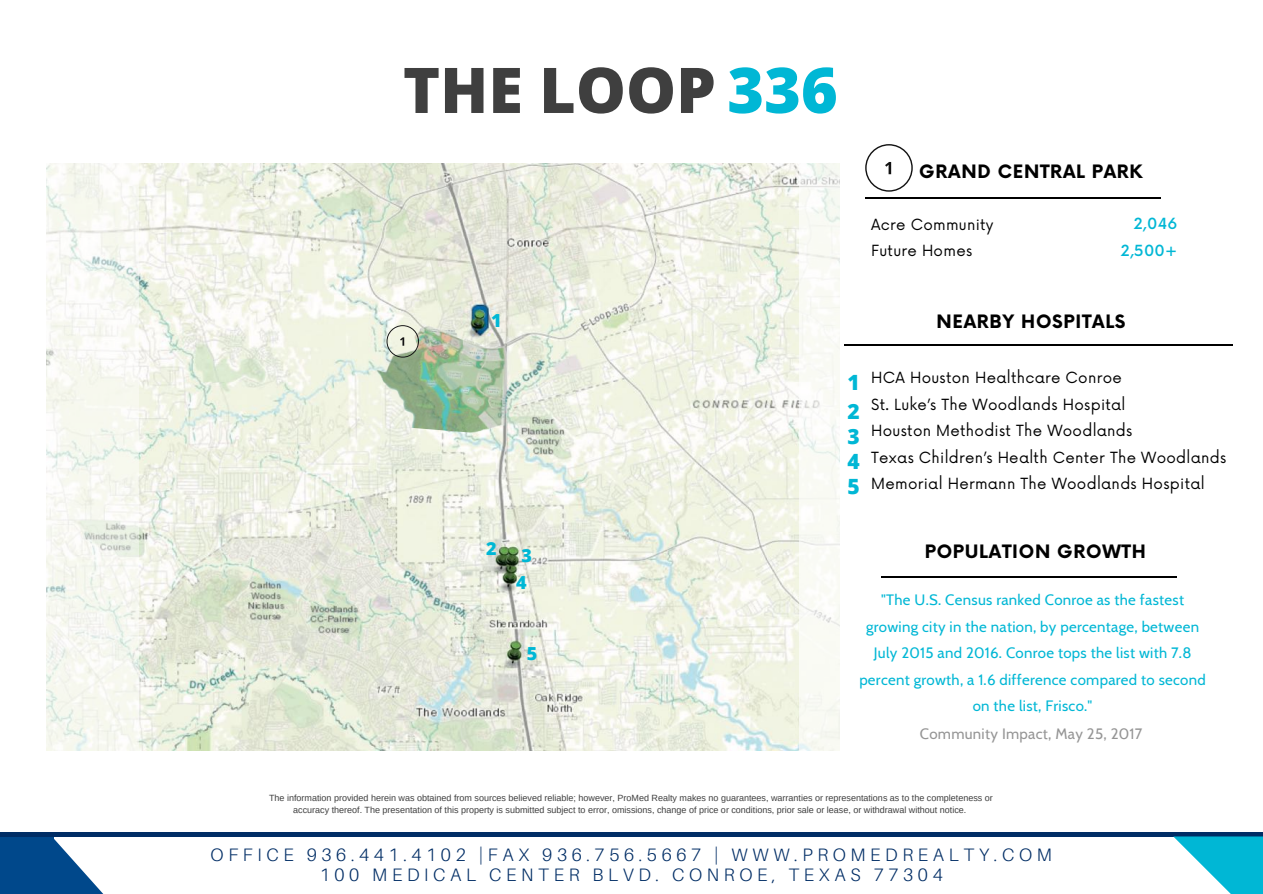
<style>
.page{position:relative;width:1263px;height:894px;background:#fff}
.page>*{position:absolute;margin:0;border:0;box-sizing:border-box;transform-origin:0 0}
.t1{font:800 63px "Open Sans";color:#3f3f3f}
.t2{font:800 21px/24.8px "Open Sans";color:#00b7d5}
.t3{font:300 18px/20.4px "Aileron";letter-spacing:.26em;color:#002d65;text-align:center}
.t4{font:700 18px "Now";letter-spacing:.04em;color:#000}
.t5{font:800 18px/27.6px "Open Sans";color:#00b7d5}
.t6{font:15px/26.4px "Cabin";letter-spacing:.02em;color:#00b7d5;text-align:center}
.t7{font:15px/26.4px "Now";letter-spacing:.02em;color:#000}
.t8{font:15px "Cabin";letter-spacing:.02em;color:#959595}
.t9{font:500 15px/27.5px "Now";letter-spacing:.02em;color:#00b7d5;text-align:right}
.t10{font:9px/12.3px "Arimo";color:#3f3f3f;text-align:center}
.s1{color:#00b7d5}
</style>
<div class="page">
<div style="left:0;top:831px;width:1263px;height:57px;background:#002d65"></div>
<div style="left:0;top:836px;width:1263px;height:57px;background:#fff"></div>
<svg style="left:1173px;top:836px;width:90px;height:57px;fill:#00b7d5"></svg>
<svg style="left:54px;top:836px;width:68px;height:57px"></svg>
<div style="left:0;top:836px;width:54px;height:57px;background:#00488b"></div>
<img style="left:139px;top:163px;width:660px;height:587px">
<img style="left:358px;top:317px;width:181px;height:120px">
<hr style="left:865px;top:198px;width:296px;height:1px;background:#000">
<svg style="left:46px;top:163px;width:93px;height:588px;fill:#f7f8f0"></svg>
<hr style="left:845px;top:345px;width:388px;height:1px;background:#000">
<hr style="left:881px;top:576px;width:296px;height:1px;background:#000">
<svg style="left:386px;top:325px;width:33px;height:32px"></svg>
<svg style="left:865px;top:144px;width:48px;height:48px"></svg>
<h1 class="t1" style="left:403px;top:46px;width:436px">THE LOOP <span class="s1">336</span></h1>
<h3 class="t4" style="left:919px;top:162px;width:225px">GRAND CENTRAL PARK</h3>
<h3 class="t7" style="left:871px;top:212px;width:124px">Acre Community<br>Future Homes</h3>
<h3 class="t9" style="left:1121px;top:210px;width:58px">2,046<br>2,500+</h3>
<h3 class="t5" style="left:491px;top:306px;width:12px">1</h3>
<h3 class="t5" style="left:486px;top:534px;width:12px">2</h3>
<h3 class="t5" style="left:516px;top:540px;width:17px">3<br>4</h3>
<h3 class="t5" style="left:527px;top:639px;width:12px">5</h3>
<h3 class="t4" style="left:936px;top:311px;width:191px">NEARBY HOSPITALS</h3>
<h2 class="t2" style="left:847px;top:367px;width:14px;line-height:29.4px">1<br>2</h2>
<h2 class="t2" style="left:847px;top:423px;width:14px;text-align:justify">3<br>4<br>5</h2>
<h3 class="t7" style="left:871px;top:365px;width:357px">HCA Houston Healthcare Conroe<br>St. Luke’s The Woodlands Hospital<br>Houston Methodist The Woodlands<br>Texas Children’s Health Center The Woodlands Memorial Hermann The Woodlands Hospital</h3>
<h3 class="t4" style="left:925px;top:541px;width:223px">POPULATION GROWTH</h3>
<h3 class="t6" style="left:859px;top:586px;width:348px">"The U.S. Census ranked Conroe as the fastest growing city in the nation, by percentage, between July 2015 and 2016. Conroe tops the list with 7.8 percent growth, a 1.6 difference compared to second on the list, Frisco."</h3>
<h3 class="t8" style="left:920px;top:724px;width:224px">Community Impact, May 25, 2017</h3>
<p class="t10" style="left:269px;top:791px;width:725px">The information provided herein was obtained from sources believed reliable; however, ProMed Realty makes no guarantees, warranties or representations as to the completeness or accuracy thereof. The presentation of this property is submitted subject to error, omissions, change of price or conditions, prior sale or lease, or withdrawal without notice.</p>
<h3 class="t3" style="left:211px;top:843px;width:843px">OFFICE 936.441.4102 |FAX 936.756.5667 | WWW.PROMEDREALTY.COM<br>100 MEDICAL CENTER BLVD. CONROE, TEXAS 77304</h3>
</div>
